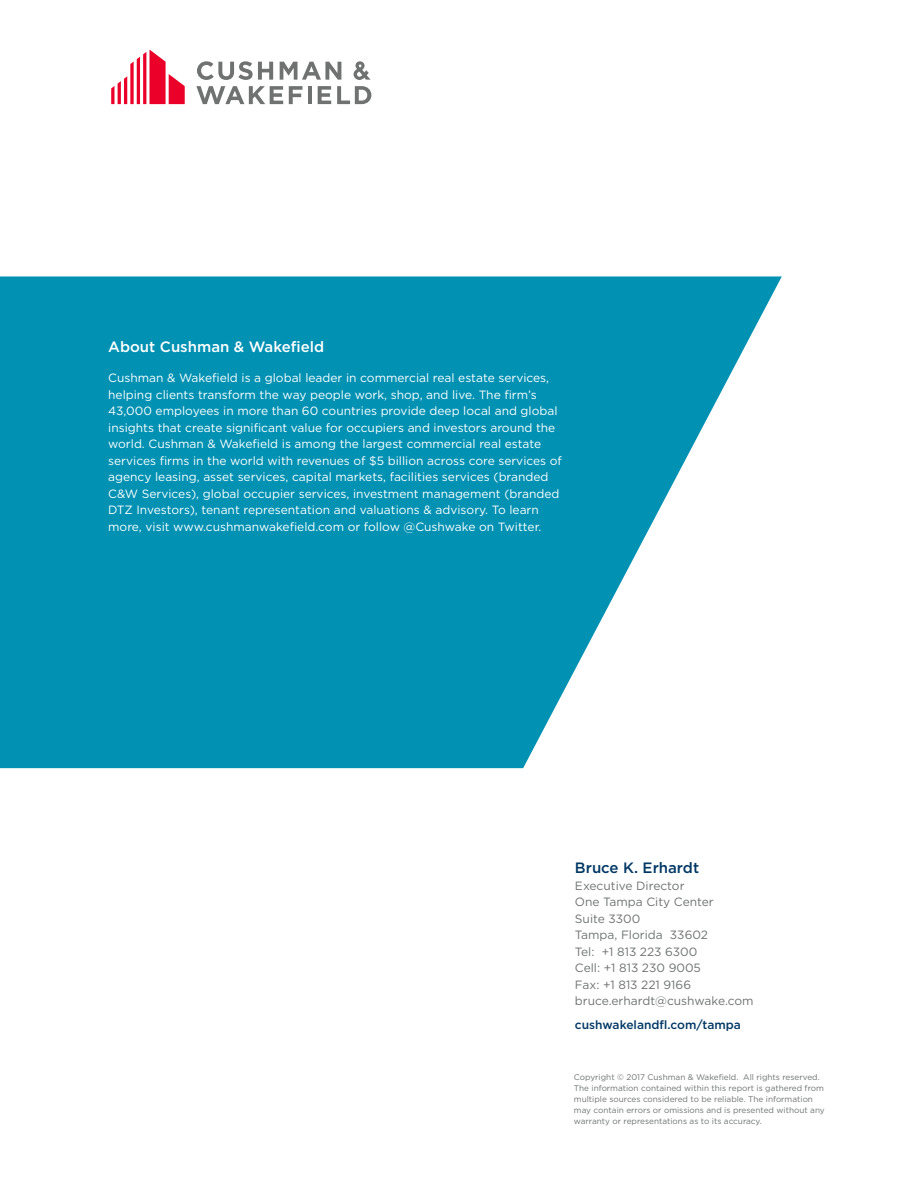
<style>
.page{position:relative;width:918px;height:1188px;background:#fff}
.page>*{position:absolute;margin:0;border:0;box-sizing:border-box;transform-origin:0 0}
.t1{font:500 15px "Gotham";color:#fff}
.t2{font:500 15px "Gotham";color:#003764}
.t3{font:12px/16.5px "Gotham";color:#fff}
.t4{font:12px/16.5px "Gotham";color:#707272}
.t5{font:500 12px "Gotham";color:#003764}
.t6{font:8.25px/10.9px "Gotham";color:#707272}
</style>
<div class="page">
<svg style="left:0;top:276px;width:782px;height:492px;fill:#0091b3"></svg>
<svg style="left:111px;top:50px;width:74px;height:54px"></svg>
<hr style="left:308px;top:86px;width:4px;height:18px;background:#707272">
<svg style="left:318px;top:86px;width:13px;height:18px"></svg>
<svg style="left:337px;top:86px;width:34px;height:18px"></svg>
<svg style="left:197px;top:61px;width:76px;height:19px"></svg>
<svg style="left:280px;top:62px;width:61px;height:18px"></svg>
<svg style="left:289px;top:86px;width:13px;height:18px"></svg>
<svg style="left:196px;top:86px;width:87px;height:18px"></svg>
<svg style="left:353px;top:61px;width:18px;height:19px"></svg>
<p class="t1" style="left:108px;top:337px;width:217px">About Cushman &amp; Wakefield</p>
<p class="t3" style="left:108px;top:370px;width:455px">Cushman &amp; Wakefield is a global leader in commercial real estate services, helping clients transform the way people work, shop, and live. The firm’s 43,000 employees in more than 60 countries provide deep local and global insights that create significant value for occupiers and investors around the world. Cushman &amp; Wakefield is among the largest commercial real estate services firms in the world with revenues of $5 billion across core services of agency leasing, asset services, capital markets, facilities services (branded C&amp;W Services), global occupier services, investment management (branded DTZ Investors), tenant representation and valuations &amp; advisory. To learn more, visit www.cushmanwakefield.com or follow @Cushwake on Twitter.</p>
<p class="t2" style="left:575px;top:858px;width:126px">Bruce K. Erhardt</p>
<p class="t4" style="left:575px;top:877px;width:180px">Executive Director<br>One Tampa City Center<br>Suite 3300<br>Tampa, Florida 33602<br>Tel: +1 813 223 6300<br>Cell: +1 813 230 9005<br>Fax: +1 813 221 9166 bruce.erhardt@cushwake.com</p>
<p class="t5" style="left:575px;top:1017px;width:167px">cushwakelandfl.com/tampa</p>
<p class="t6" style="left:574px;top:1072px;width:252px">Copyright © 2017 Cushman &amp; Wakefield. All rights reserved.<br>The information contained within this report is gathered from multiple sources considered to be reliable. The information may contain errors or omissions and is presented without any warranty or representations as to its accuracy.</p>
</div>
